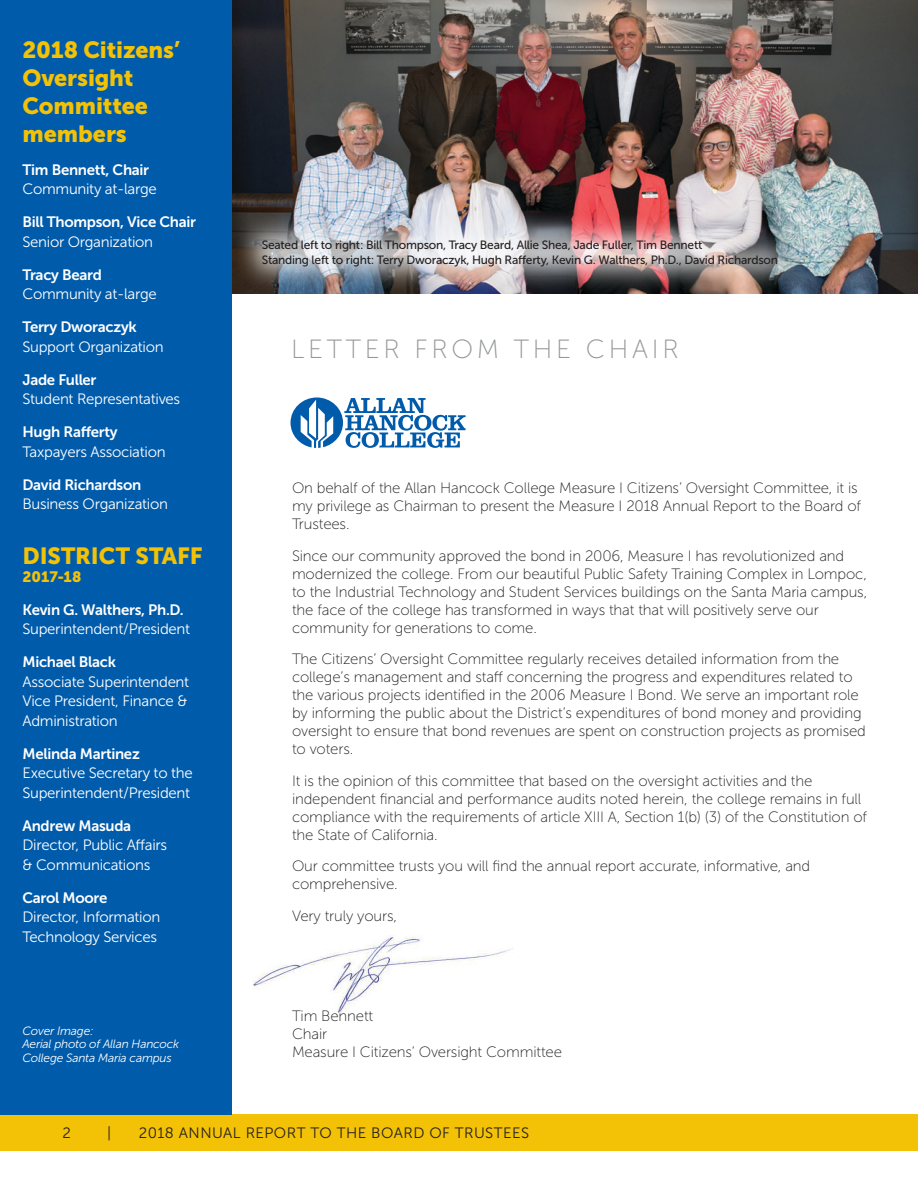
<style>
.page{position:relative;width:918px;height:1188px;background:#fff}
.page>*{position:absolute;margin:0;border:0;box-sizing:border-box;transform-origin:0 0}
.t1{font:26.25px "Museo Sans 100";letter-spacing:.14em;color:#949698}
.Subhead_1{font:23.25px/27.9px "Museo Sans 900";letter-spacing:-.005em;color:#f3c106}
.t2{font:15px/18px "Museo Sans 100";letter-spacing:-.01em;color:#231f20}
.t3{font:15px/19.5px "Museo Sans 300";letter-spacing:-.02em;color:#fff}
.t4{font:15px/19.5px "Museo Sans 700";letter-spacing:-.02em;color:#fff}
.t5{font:15px "Museo Sans 300";letter-spacing:.03em;color:#231f20}
.Subhead_1-2{font:15px "Museo Sans 900";color:#f3c106}
.t6{font:12px/15px "Museo Sans 500";letter-spacing:-.02em;color:#231f20}
.t7{font:italic 12px/13.5px "Museo Sans 300";letter-spacing:-.02em;color:#fff}
.s1{font-family:"Museo Sans 700"}
.s2{font-family:"Museo Sans 300"}
</style>
<div class="page">
<div style="left:0;top:1115px;width:918px;height:36px;background:#f3c106"></div>
<img style="left:253px;top:935px;width:260px;height:78px">
<svg style="left:291px;top:397px;width:175px;height:51px"></svg>
<img style="left:231px;top:0;width:687px;height:294px">
<div style="left:0;top:0;width:231px;height:1115px;background:#005bab"></div>
<div style="left:233px;top:211px;width:573px;height:84px;background:#fff;opacity:.75"></div>
<p class="Subhead_1" style="left:22px;top:36px;width:159px">2018 Citizens’<br>Oversight<br>Committee members</p>
<p class="t3" style="left:22px;top:160px;width:136px"><span class="s1">Tim Bennett, Chair<br></span>Community at-large</p>
<p class="t4" style="left:22px;top:212px;width:175px">Bill Thompson, Vice Chair<br><span class="s2">Senior Organization</span></p>
<p class="t3" style="left:22px;top:265px;width:136px"><span class="s1">Tracy Beard<br></span>Community at-large</p>
<p class="t3" style="left:22px;top:317px;width:143px"><span class="s1">Terry Dworaczyk<br></span>Support Organization</p>
<p class="t3" style="left:22px;top:370px;width:159px"><span class="s1">Jade Fuller<br></span>Student Representatives</p>
<p class="t3" style="left:22px;top:422px;width:145px"><span class="s1">Hugh Rafferty<br></span>Taxpayers Association</p>
<p class="t3" style="left:22px;top:475px;width:147px"><span class="s1">David Richardson<br></span>Business Organization</p>
<p class="Subhead_1" style="left:22px;top:542px;width:182px">DISTRICT STAFF</p>
<p class="Subhead_1-2" style="left:22px;top:568px;width:60px">2017-18</p>
<p class="t3" style="left:22px;top:600px;width:169px"><span class="s1">Kevin G. Walthers, Ph.D.<br></span>Superintendent/President</p>
<p class="t3" style="left:22px;top:653px;width:168px"><span class="s1">Michael Black<br></span>Associate Superintendent<br>Vice President, Finance &amp;<br>Administration</p>
<p class="t3" style="left:22px;top:744px;width:172px"><span class="s1">Melinda Martinez<br></span>Executive Secretary to the<br>Superintendent/President</p>
<p class="t3" style="left:22px;top:816px;width:146px"><span class="s1">Andrew Masuda<br></span>Director, Public Affairs &amp; Communications</p>
<p class="t3" style="left:22px;top:888px;width:139px"><span class="s1">Carol Moore<br></span>Director, Information<br>Technology Services</p>
<p class="t7" style="left:22px;top:1024px;width:158px">Cover Image:<br>Aerial photo of Allan Hancock<br>College Santa Maria campus</p>
<p class="t6" style="left:262px;top:237px;width:518px">Seated left to right: Bill Thompson, Tracy Beard, Allie Shea, Jade Fuller, Tim Bennett<br>Standing left to right: Terry Dworaczyk, Hugh Rafferty, Kevin G. Walthers, Ph.D., David Richardson</p>
<p class="t1" style="left:291px;top:335px;width:389px">LETTER FROM THE CHAIR</p>
<p class="t2" style="left:292px;top:479px;width:571px">On behalf of the Allan Hancock College Measure I Citizens’ Oversight Committee, it is my privilege as Chairman to present the Measure I 2018 Annual Report to the Board of<br>Trustees.</p>
<p class="t2" style="left:292px;top:547px;width:577px">Since our community approved the bond in 2006, Measure I has revolutionized and modernized the college. From our beautiful Public Safety Training Complex in Lompoc, to the Industrial Technology and Student Services buildings on the Santa Maria campus, the face of the college has transformed in ways that that will positively serve our community for generations to come.</p>
<p class="t2" style="left:292px;top:650px;width:575px">The Citizens’ Oversight Committee regularly receives detailed information from the college’s management and staff concerning the progress and expenditures related to the various projects identified in the 2006 Measure I Bond. We serve an important role by informing the public about the District’s expenditures of bond money and providing oversight to ensure that bond revenues are spent on construction projects as promised to voters.</p>
<p class="t2" style="left:292px;top:772px;width:577px">It is the opinion of this committee that based on the oversight activities and the independent financial and performance audits noted herein, the college remains in full compliance with the requirements of article XIII A, Section 1(b) (3) of the Constitution of the State of California.</p>
<p class="t2" style="left:292px;top:857px;width:520px">Our committee trusts you will find the annual report accurate, informative, and comprehensive.</p>
<p class="t2" style="left:292px;top:907px;width:107px">Very truly yours,</p>
<p class="t2" style="left:292px;top:1007px;width:272px">Tim Bennett<br>Chair<br>Measure I Citizens’ Oversight Committee</p>
<p class="t5" style="left:62px;top:1125px;width:10px">2</p>
<p class="t5" style="left:107px;top:1125px;width:6px">|</p>
<p class="t5" style="left:139px;top:1125px;width:392px">2018 ANNUAL REPORT TO THE BOARD OF TRUSTEES</p>
</div>
